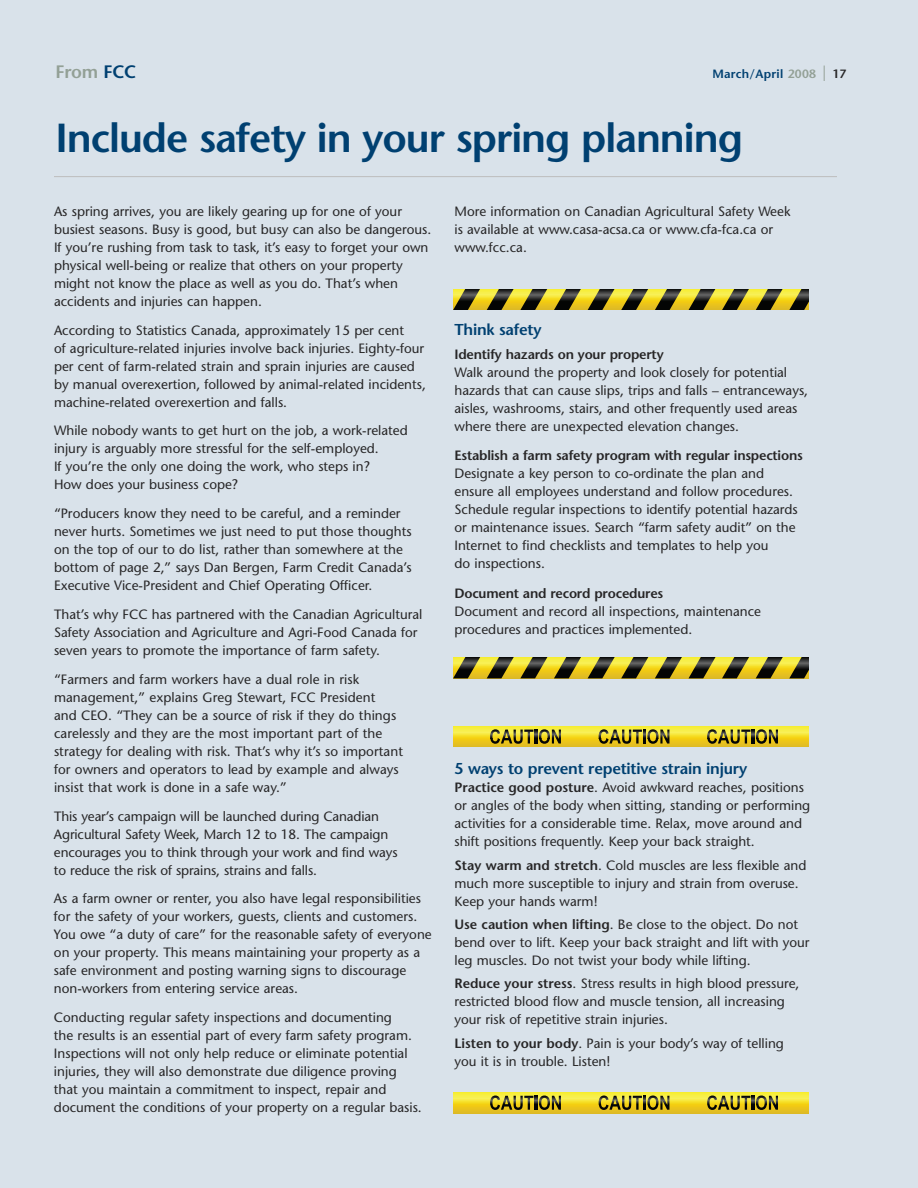
<style>
.page{position:relative;width:918px;height:1188px;background:#d9e2ea}
.page>*{position:absolute;margin:0;border:0;box-sizing:border-box;transform-origin:0 0}
.t1{font:600 40.5px "Stone Sans";letter-spacing:-.025em;color:#004071}
.t2{font:600 18px "Stone Sans";letter-spacing:-.015em;color:#93a096}
.t3{font:600 15.75px "Stone Sans";letter-spacing:-.015em;color:#004071}
.t4{font:13.5px/18px "Stone Sans";color:#272627}
.t5{font:600 13.5px "Stone Sans";letter-spacing:-.015em;color:#272627}
.t6{font:600 12px "Stone Sans";letter-spacing:.025em;color:#004071}
.s1{color:#004071}
.s2{color:#93a096}
.s3{font-size:21px;color:#93a096}
.s4{color:#272627}
.s5{font-weight:600}
</style>
<div class="page">
<hr style="left:54px;top:176px;width:783px;height:1px;background:#bebebe">
<svg style="left:481px;top:290px;width:308px;height:20px"></svg>
<svg style="left:454px;top:290px;width:27px;height:20px"></svg>
<svg style="left:554px;top:290px;width:28px;height:20px"></svg>
<svg style="left:621px;top:290px;width:28px;height:20px"></svg>
<svg style="left:689px;top:290px;width:27px;height:20px"></svg>
<svg style="left:722px;top:290px;width:28px;height:20px"></svg>
<svg style="left:756px;top:290px;width:27px;height:20px"></svg>
<svg style="left:520px;top:290px;width:28px;height:20px"></svg>
<svg style="left:487px;top:290px;width:27px;height:20px"></svg>
<svg style="left:588px;top:290px;width:27px;height:20px"></svg>
<svg style="left:655px;top:290px;width:27px;height:20px"></svg>
<svg style="left:789px;top:290px;width:19px;height:20px"></svg>
<svg style="left:481px;top:658px;width:308px;height:20px"></svg>
<svg style="left:454px;top:658px;width:27px;height:20px"></svg>
<svg style="left:554px;top:658px;width:28px;height:20px"></svg>
<svg style="left:621px;top:658px;width:28px;height:20px"></svg>
<svg style="left:689px;top:658px;width:27px;height:20px"></svg>
<svg style="left:722px;top:658px;width:28px;height:20px"></svg>
<svg style="left:756px;top:658px;width:27px;height:20px"></svg>
<svg style="left:520px;top:658px;width:28px;height:20px"></svg>
<svg style="left:487px;top:658px;width:27px;height:20px"></svg>
<svg style="left:588px;top:658px;width:27px;height:20px"></svg>
<svg style="left:655px;top:658px;width:27px;height:20px"></svg>
<svg style="left:789px;top:658px;width:19px;height:20px"></svg>
<svg style="left:454px;top:727px;width:354px;height:20px;background:#eed52d"></svg>
<svg style="left:490px;top:729px;width:71px;height:15px"></svg>
<svg style="left:599px;top:729px;width:70px;height:15px"></svg>
<svg style="left:707px;top:729px;width:71px;height:15px"></svg>
<svg style="left:454px;top:1093px;width:354px;height:20px;background:#ecd52d"></svg>
<svg style="left:490px;top:1096px;width:71px;height:14px"></svg>
<svg style="left:599px;top:1096px;width:70px;height:14px"></svg>
<svg style="left:707px;top:1096px;width:71px;height:14px"></svg>
<h2 class="t2" style="left:56px;top:65px;width:82px">From <span class="s1">FCC</span></h2>
<p class="t6" style="left:712px;top:69px;width:135px">March/April <span class="s2">2008</span> <span class="s3">|</span> <span class="s4">17</span></p>
<h1 class="t1" style="left:56px;top:122px;width:689px">Include safety in your spring planning</h1>
<p class="t4" style="left:54px;top:204px;width:379px">As spring arrives, you are likely gearing up for one of your busiest seasons. Busy is good, but busy can also be dangerous.<br>If you’re rushing from task to task, it’s easy to forget your own physical well-being or realize that others on your property might not know the place as well as you do. That’s when accidents and injuries can happen.</p>
<p class="t4" style="left:54px;top:322px;width:373px">According to Statistics Canada, approximately 15 per cent<br>of agriculture-related injuries involve back injuries. Eighty-four per cent of farm-related strain and sprain injuries are caused by manual overexertion, followed by animal-related incidents, machine-related overexertion and falls.</p>
<p class="t4" style="left:54px;top:423px;width:355px">While nobody wants to get hurt on the job, a work-related injury is arguably more stressful for the self-employed.<br>If you’re the only one doing the work, who steps in?<br>How does your business cope?</p>
<p class="t4" style="left:54px;top:506px;width:359px">“Producers know they need to be careful, and a reminder never hurts. Sometimes we just need to put those thoughts on the top of our to do list, rather than somewhere at the bottom of page 2,” says Dan Bergen, Farm Credit Canada’s Executive Vice-President and Chief Operating Officer.</p>
<p class="t4" style="left:54px;top:607px;width:370px">That’s why FCC has partnered with the Canadian Agricultural<br>Safety Association and Agriculture and Agri-Food Canada for seven years to promote the importance of farm safety.</p>
<p class="t4" style="left:54px;top:672px;width:350px">“Farmers and farm workers have a dual role in risk management,” explains Greg Stewart, FCC President<br>and CEO. “They can be a source of risk if they do things carelessly and they are the most important part of the strategy for dealing with risk. That’s why it’s so important for owners and operators to lead by example and always insist that work is done in a safe way.”</p>
<p class="t4" style="left:54px;top:808px;width:345px">This year’s campaign will be launched during Canadian Agricultural Safety Week, March 12 to 18. The campaign encourages you to think through your work and find ways to reduce the risk of sprains, strains and falls.</p>
<p class="t4" style="left:54px;top:891px;width:379px">As a farm owner or renter, you also have legal responsibilities for the safety of your workers, guests, clients and customers.<br>You owe “a duty of care” for the reasonable safety of everyone on your property. This means maintaining your property as a safe environment and posting warning signs to discourage non-workers from entering service areas.</p>
<p class="t4" style="left:54px;top:1010px;width:369px">Conducting regular safety inspections and documenting<br>the results is an essential part of every farm safety program.<br>Inspections will not only help reduce or eliminate potential injuries, they will also demonstrate due diligence proving that you maintain a commitment to inspect, repair and document the conditions of your property on a regular basis.</p>
<p class="t4" style="left:454px;top:204px;width:337px">More information on Canadian Agricultural Safety Week is available at www.casa-acsa.ca or www.cfa-fca.ca or www.fcc.ca.</p>
<p class="t3" style="left:454px;top:323px;width:89px">Think safety</p>
<p class="t5" style="left:454px;top:349px;width:211px">Identify hazards on your property</p>
<p class="t4" style="left:454px;top:365px;width:355px">Walk around the property and look closely for potential hazards that can cause slips, trips and falls – entranceways, aisles, washrooms, stairs, and other frequently used areas where there are unexpected elevation changes.</p>
<p class="t5" style="left:454px;top:450px;width:350px">Establish a farm safety program with regular inspections</p>
<p class="t4" style="left:454px;top:466px;width:345px">Designate a key person to co-ordinate the plan and ensure all employees understand and follow procedures.<br>Schedule regular inspections to identify potential hazards or maintenance issues. Search “farm safety audit” on the Internet to find checklists and templates to help you<br>do inspections.</p>
<p class="t5" style="left:454px;top:588px;width:210px">Document and record procedures</p>
<p class="t4" style="left:454px;top:604px;width:308px">Document and record all inspections, maintenance procedures and practices implemented.</p>
<p class="t3" style="left:454px;top:763px;width:294px">5 ways to prevent repetitive strain injury</p>
<p class="t4" style="left:454px;top:780px;width:357px"><span class="s5">Practice good posture</span>. Avoid awkward reaches, positions or angles of the body when sitting, standing or performing activities for a considerable time. Relax, move around and shift positions frequently. Keep your back straight.</p>
<p class="t4" style="left:454px;top:857px;width:353px"><span class="s5">Stay warm and stretch</span>. Cold muscles are less flexible and much more susceptible to injury and strain from overuse.<br>Keep your hands warm!</p>
<p class="t4" style="left:454px;top:917px;width:357px"><span class="s5">Use caution when lifting</span>. Be close to the object. Do not bend over to lift. Keep your back straight and lift with your leg muscles. Do not twist your body while lifting.</p>
<p class="t4" style="left:454px;top:976px;width:346px"><span class="s5">Reduce your stress</span>. Stress results in high blood pressure, restricted blood flow and muscle tension, all increasing your risk of repetitive strain injuries.</p>
<p class="t4" style="left:454px;top:1036px;width:331px"><span class="s5">Listen to your body</span>. Pain is your body’s way of telling you it is in trouble. Listen!</p>
</div>
